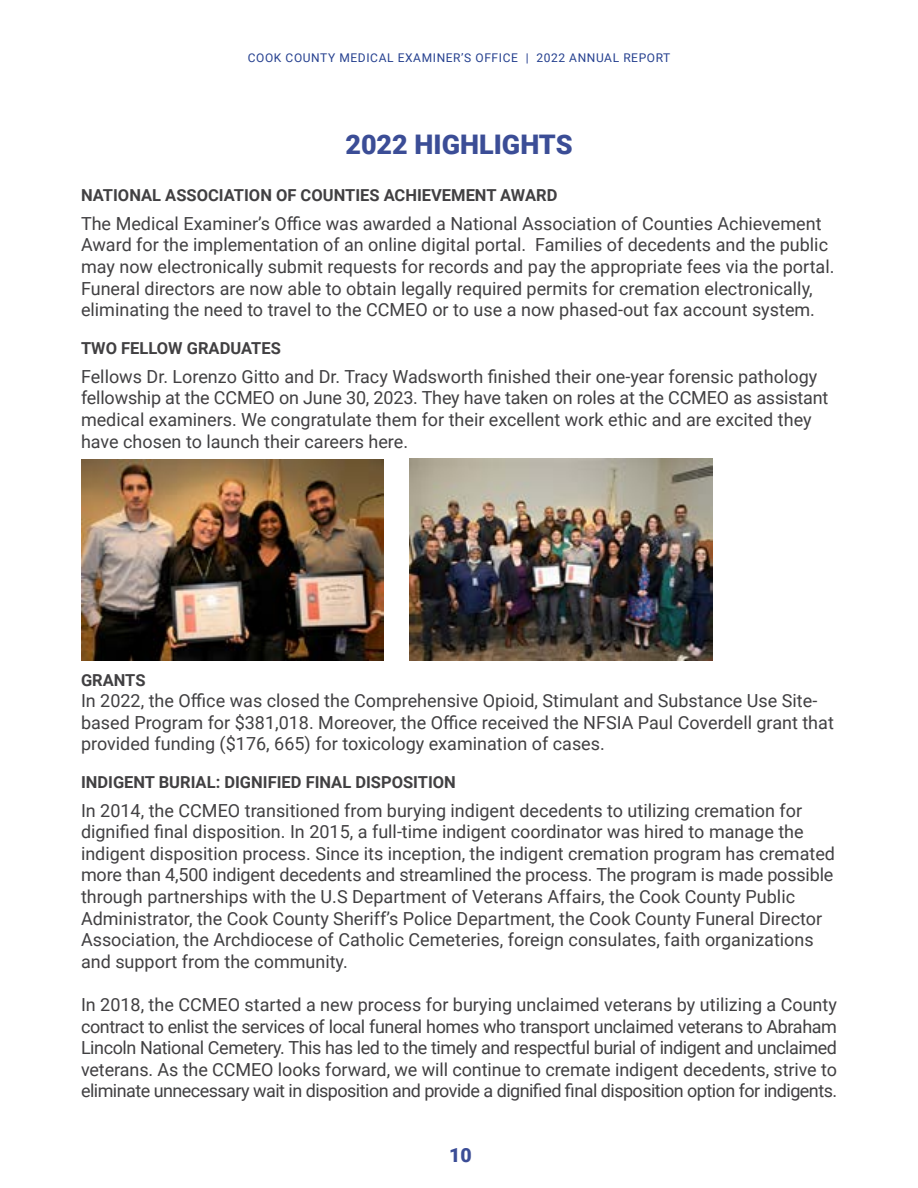
<style>
.page{position:relative;width:918px;height:1188px;background:#fff}
.page>*{position:absolute;margin:0;border:0;box-sizing:border-box;transform-origin:0 0}
.t1{font:900 27px "Roboto";color:#3b4d96}
.t2{font:900 19.5px "Roboto";color:#3b4d96}
.t3{font:18px/21.6px "Roboto";color:#414042}
.t4{font:700 16.5px "Roboto";color:#414042}
.t5{font:12px "Roboto";letter-spacing:.05em;color:#25408f}
</style>
<div class="page">
<img style="left:81px;top:459px;width:303px;height:202px">
<img style="left:409px;top:459px;width:303px;height:202px">
<p class="t5" style="left:248px;top:49px;width:424px">COOK COUNTY MEDICAL EXAMINER’S OFFICE | 2022 ANNUAL REPORT</p>
<h1 class="t1" style="left:345px;top:126px;width:229px">2022 HIGHLIGHTS</h1>
<p class="t4" style="left:81px;top:184px;width:478px">NATIONAL ASSOCIATION OF COUNTIES ACHIEVEMENT AWARD</p>
<p class="t3" style="left:81px;top:212px;width:755px">The Medical Examiner’s Office was awarded a National Association of Counties Achievement Award for the implementation of an online digital portal. Families of decedents and the public may now electronically submit requests for records and pay the appropriate fees via the portal.<br>Funeral directors are now able to obtain legally required permits for cremation electronically, eliminating the need to travel to the CCMEO or to use a now phased-out fax account system.</p>
<p class="t4" style="left:81px;top:337px;width:201px">TWO FELLOW GRADUATES</p>
<p class="t3" style="left:81px;top:365px;width:749px">Fellows Dr. Lorenzo Gitto and Dr. Tracy Wadsworth finished their one-year forensic pathology fellowship at the CCMEO on June 30, 2023. They have taken on roles at the CCMEO as assistant medical examiners. We congratulate them for their excellent work ethic and are excited they have chosen to launch their careers here.</p>
<p class="t4" style="left:81px;top:668px;width:66px">GRANTS</p>
<p class="t3" style="left:81px;top:689px;width:754px">In 2022, the Office was closed the Comprehensive Opioid, Stimulant and Substance Use Site&shy;based Program for $381,018. Moreover, the Office received the NFSIA Paul Coverdell grant that provided funding ($176, 665) for toxicology examination of cases.</p>
<p class="t4" style="left:81px;top:771px;width:376px">INDIGENT BURIAL: DIGNIFIED FINAL DISPOSITION</p>
<p class="t3" style="left:81px;top:799px;width:756px">In 2014, the CCMEO transitioned from burying indigent decedents to utilizing cremation for dignified final disposition. In 2015, a full-time indigent coordinator was hired to manage the indigent disposition process. Since its inception, the indigent cremation program has cremated more than 4,500 indigent decedents and streamlined the process. The program is made possible through partnerships with the U.S Department of Veterans Affairs, the Cook County Public Administrator, the Cook County Sheriff’s Police Department, the Cook County Funeral Director Association, the Archdiocese of Catholic Cemeteries, foreign consulates, faith organizations and support from the community.</p>
<p class="t3" style="left:81px;top:993px;width:758px;text-align:justify">In 2018, the CCMEO started a new process for burying unclaimed veterans by utilizing a County contract to enlist the services of local funeral homes who transport unclaimed veterans to Abraham Lincoln National Cemetery. This has led to the timely and respectful burial of indigent and unclaimed veterans. As the CCMEO looks forward, we will continue to cremate indigent decedents, strive to eliminate unnecessary wait in disposition and provide a dignified final disposition option for indigents.</p>
<p class="t2" style="left:449px;top:1142px;width:24px">10</p>
</div>
